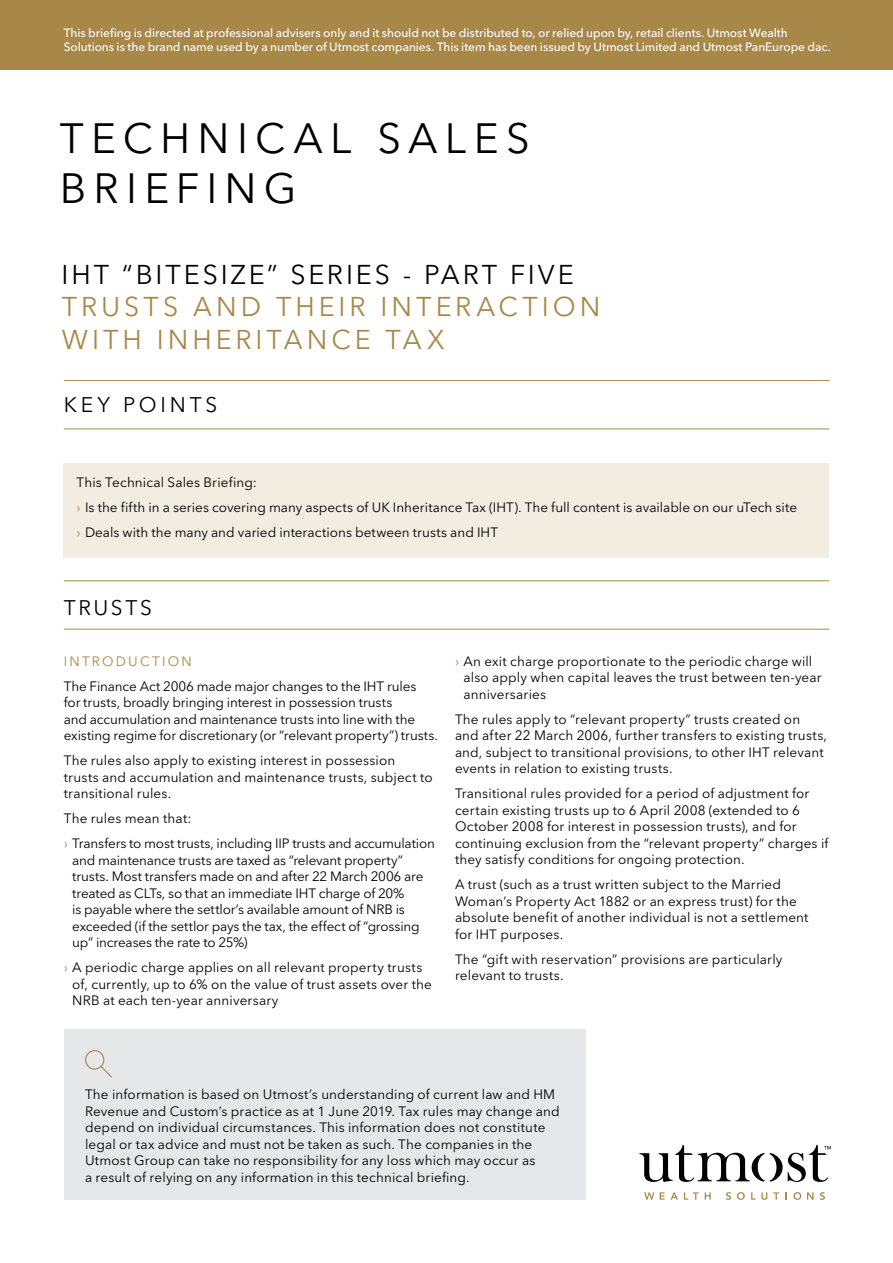
<style>
.page{position:relative;width:893px;height:1263px;background:#fff}
.page>*{position:absolute;margin:0;border:0;box-sizing:border-box;transform-origin:0 0}
.t1{font:42px "Avenir Next LT Pro";letter-spacing:.175em;color:#000}
.t2{font:27px "Avenir Next LT Pro";letter-spacing:.15em;color:#a88848}
.t3{font:27px "Avenir Next LT Pro";letter-spacing:.11em;color:#000}
.t4{font:21px "Avenir Next LT Pro";letter-spacing:.18em;color:#000}
.t5{font:13.5px/16.5px "Avenir Next LT Pro";letter-spacing:.01em;color:#000}
.t6{font:13.5px/16.5px "Avenir Next LT Pro";letter-spacing:-.015em;color:#000}
.t7{font:13.5px/16.5px "Avenir Next LT Pro";letter-spacing:-.01em;color:#000}
.t8{font:13.5px "Avenir Next LT Pro";color:#a88848}
.t9{font:500 12px/14.4px "Avenir Next LT Pro";letter-spacing:-.005em;color:#fff}
.s1{color:#a88848}
</style>
<div class="page">
<svg style="left:639px;top:1144px;width:192px;height:38px"></svg>
<svg style="left:644px;top:1192px;width:10px;height:8px"></svg>
<svg style="left:660px;top:1192px;width:18px;height:8px"></svg>
<svg style="left:684px;top:1192px;width:15px;height:8px"></svg>
<svg style="left:705px;top:1192px;width:6px;height:8px"></svg>
<svg style="left:726px;top:1192px;width:5px;height:8px"></svg>
<svg style="left:737px;top:1192px;width:8px;height:8px"></svg>
<svg style="left:751px;top:1192px;width:16px;height:8px"></svg>
<svg style="left:773px;top:1192px;width:6px;height:8px"></svg>
<svg style="left:793px;top:1192px;width:8px;height:8px"></svg>
<svg style="left:807px;top:1192px;width:7px;height:8px"></svg>
<svg style="left:820px;top:1192px;width:5px;height:8px"></svg>
<div style="left:0;top:0;width:893px;height:69px;background:#a88848"></div>
<div style="left:64px;top:464px;width:765px;height:94px;background:#f3ece1"></div>
<hr style="left:64px;top:380px;width:765px;height:1px;background:#a88848">
<hr style="left:64px;top:428px;width:765px;height:1px;background:#a88848">
<div style="left:64px;top:1029px;width:521px;height:170px;background:#e6e7e8"></div>
<svg style="left:85px;top:1050px;width:27px;height:28px"></svg>
<hr style="left:64px;top:580px;width:765px;height:1px;background:#a88848">
<hr style="left:64px;top:629px;width:765px;height:1px;background:#a88848">
<p class="t9" style="left:64px;top:25px;width:768px">This briefing is directed at professional advisers only and it should not be distributed to, or relied upon by, retail clients. Utmost Wealth<br>Solutions is the brand name used by a number of Utmost companies. This item has been issued by Utmost Limited and Utmost PanEurope dac.</p>
<h1 class="t1" style="left:60px;top:113px;width:96px">Technic</h1>
<h1 class="t1" style="left:293px;top:113px;width:238px">al Sales</h1>
<h1 class="t1" style="left:60px;top:164px;width:142px">Bri efin</h1>
<h1 class="t1" style="left:264px;top:164px;width:34px">g</h1>
<h2 class="t3" style="left:62px;top:259px;width:510px">IHT “Bitesize” Seri es - Part FIVE</h2>
<h2 class="t2" style="left:62px;top:291px;width:394px">TR US TS AND THEIR INTERA</h2>
<h2 class="t2" style="left:498px;top:291px;width:104px">CTION</h2>
<h2 class="t2" style="left:62px;top:323px;width:384px">WITH INHERITANCE TAX</h2>
<h3 class="t4" style="left:64px;top:392px;width:153px">KE Y POINTS</h3>
<p class="t5" style="left:77px;top:469px;width:722px;line-height:25px">This Technical Sales Briefing:<br><span class="s1">›</span> Is the fifth in a series covering many aspects of UK Inheritance Tax (IHT). The full content is available on our uTech site <span class="s1">›</span> Deals with the many and varied interactions between trusts and IHT</p>
<h3 class="t4" style="left:64px;top:595px;width:87px">TRUSTS</h3>
<p class="t8" style="left:64px;top:653px;width:51px">Int roduction</p>
<p class="t7" style="left:64px;top:678px;width:376px">The Finance Act 2006 made major changes to the IHT rules<br>for trusts, broadly bringing interest in possession trusts<br>and accumulation and maintenance trusts into line with the existing regime for discretionary (or “relevant property”) trusts.</p>
<p class="t5" style="left:64px;top:752px;width:370px">The rules also apply to existing interest in possession trusts and accumulation and maintenance trusts, subject to transitional rules.</p>
<p class="t6" style="left:64px;top:806px;width:373px;line-height:25px">The rules mean that:<br><span class="s1">›</span> Transfers to most trusts, including IIP trusts and accumulation</p>
<p class="t6" style="left:72px;top:852px;width:353px">and maintenance trusts are taxed as “relevant property” trusts. Most transfers made on and after 22 March 2006 are treated as CLTs, so that an immediate IHT charge of 20%<br>is payable where the settlor’s available amount of NRB is exceeded (if the settlor pays the tax, the effect of “grossing up” increases the rate to 25%)</p>
<p class="t5" style="left:72px;top:959px;width:361px;text-indent:-9px"><span class="s1">›</span> A periodic charge applies on all relevant property trusts of, currently, up to 6% on the value of trust assets over the<br>NRB at each ten-year anniversary</p>
<p class="t5" style="left:463px;top:653px;width:360px;text-indent:-9px"><span class="s1">›</span> An exit charge proportionate to the periodic charge will also apply when capital leaves the trust between ten-year anniversaries</p>
<p class="t5" style="left:455px;top:711px;width:374px">The rules apply to “relevant property” trusts created on and after 22 March 2006, further transfers to existing trusts, and, subject to transitional provisions, to other IHT relevant events in relation to existing trusts.</p>
<p class="t5" style="left:455px;top:785px;width:375px">Transitional rules provided for a period of adjustment for certain existing trusts up to 6 April 2008 (extended to 6<br>October 2008 for interest in possession trusts), and for continuing exclusion from the “relevant property” charges if they satisfy conditions for ongoing protection.</p>
<p class="t5" style="left:455px;top:876px;width:355px">A trust (such as a trust written subject to the Married Woman’s Property Act 1882 or an express trust) for the absolute benefit of another individual is not a settlement for IHT purposes.</p>
<p class="t5" style="left:455px;top:951px;width:329px">The “gift with reservation” provisions are particularly relevant to trusts.</p>
<p class="t5" style="left:85px;top:1086px;width:476px">The information is based on Utmost’s understanding of current law and HM Revenue and Custom’s practice as at 1 June 2019. Tax rules may change and depend on individual circumstances. This information does not constitute legal or tax advice and must not be taken as such. The companies in the Utmost Group can take no responsibility for any loss which may occur as<br>a result of relying on any information in this technical briefing.</p>
</div>
